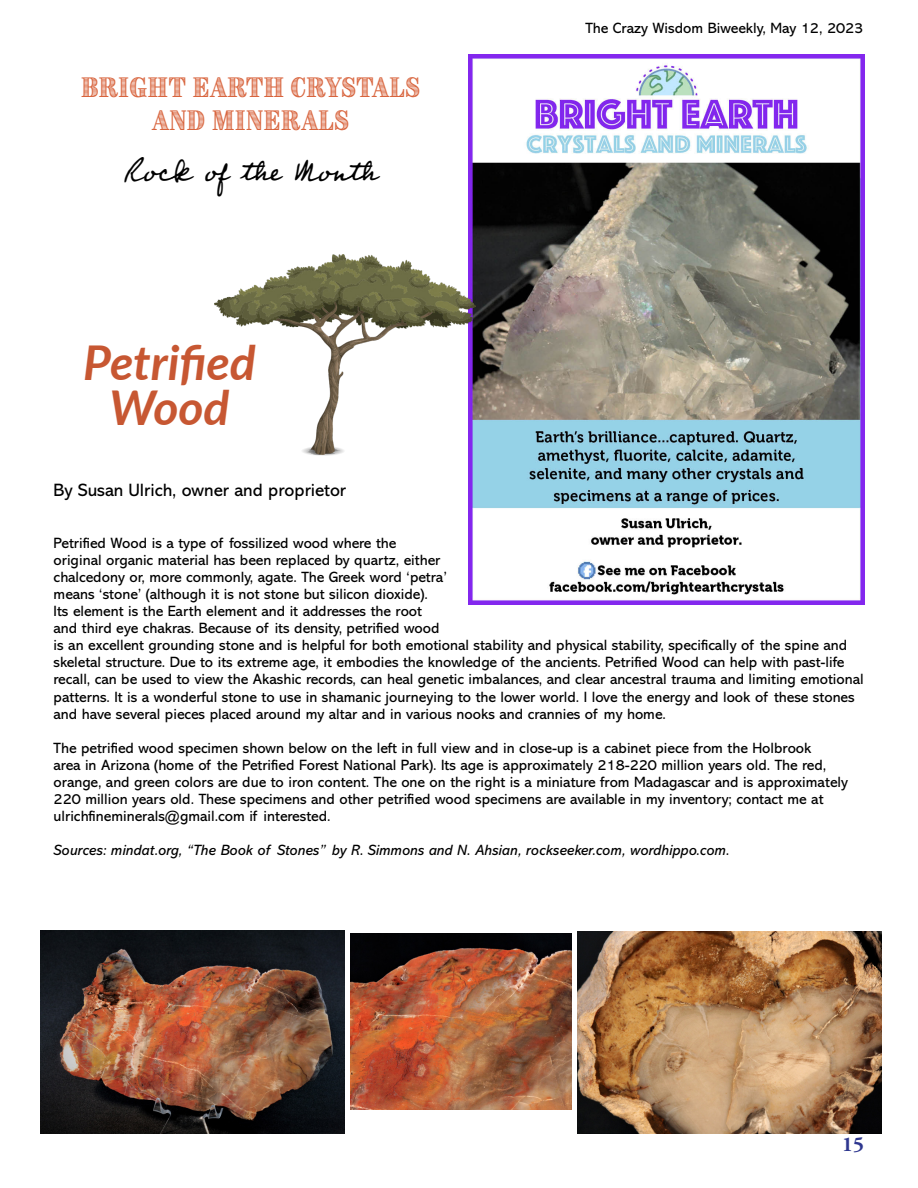
<style>
.page{position:relative;width:918px;height:1188px;background:#fff}
.page>*{position:absolute;margin:0;border:0;box-sizing:border-box;transform-origin:0 0}
.t1{font:italic 700 48px/45px "Lato";color:#c75732;text-align:center}
.t2{font:36px "Professor";color:#000}
.t3{font:24px/33px "Brim Narrow Combined 1";color:#d8643d;text-align:center}
.t4{font:700 21px "Adobe Garamond Pro";color:#2e378f}
.t5{font:18px "Abadi MT Pro";color:#000}
.t6{font:15px/17.1px "Abadi MT Pro";color:#000}
.t7{font:italic 15px "Abadi MT Pro";color:#000}
</style>
<div class="page">
<img style="left:40px;top:931px;width:305px;height:202px">
<img style="left:577px;top:931px;width:305px;height:203px">
<img style="left:351px;top:933px;width:220px;height:176px">
<img style="left:468px;top:54px;width:396px;height:550px">
<img style="left:214px;top:255px;width:261px;height:201px">
<h3 class="t3" style="left:81px;top:71px;width:341px">BRIGHT EARTH CRYSTALS<br>AND MINERALS</h3>
<h2 class="t2" style="left:124px;top:147px;width:255px">Rock of the Month</h2>
<h1 class="t1" style="left:83px;top:338px;width:174px">Petrified<br>Wood</h1>
<p class="t6" style="left:585px;top:20px;width:279px">The Crazy Wisdom Biweekly, May 12, 2023</p>
<p class="t5" style="left:54px;top:480px;width:294px">By Susan Ulrich, owner and proprietor</p>
<p class="t6" style="left:54px;top:534px;width:812px">Petrified Wood is a type of fossilized wood where the<br>original organic material has been replaced by quartz, either<br>chalcedony or, more commonly, agate. The Greek word ‘petra’<br>means ‘stone’ (although it is not stone but silicon dioxide).<br>Its element is the Earth element and it addresses the root<br>and third eye chakras. Because of its density, petrified wood<br>is an excellent grounding stone and is helpful for both emotional stability and physical stability, specifically of the spine and skeletal structure. Due to its extreme age, it embodies the knowledge of the ancients. Petrified Wood can help with past-life recall, can be used to view the Akashic records, can heal genetic imbalances, and clear ancestral trauma and limiting emotional patterns. It is a wonderful stone to use in shamanic journeying to the lower world. I love the energy and look of these stones and have several pieces placed around my altar and in various nooks and crannies of my home.</p>
<p class="t6" style="left:54px;top:739px;width:796px">The petrified wood specimen shown below on the left in full view and in close-up is a cabinet piece from the Holbrook<br>area in Arizona (home of the Petrified Forest National Park). Its age is approximately 218-220 million years old. The red, orange, and green colors are due to iron content. The one on the right is a miniature from Madagascar and is approximately 220 million years old. These specimens and other petrified wood specimens are available in my inventory; contact me at ulrichfineminerals@gmail.com if interested.</p>
<p class="t7" style="left:54px;top:842px;width:677px">Sources: mindat.org, “The Book of Stones” by R. Simmons and N. Ahsian, rockseeker.com, wordhippo.com.</p>
<h3 class="t4" style="left:842px;top:1132px;width:23px">15</h3>
</div>
